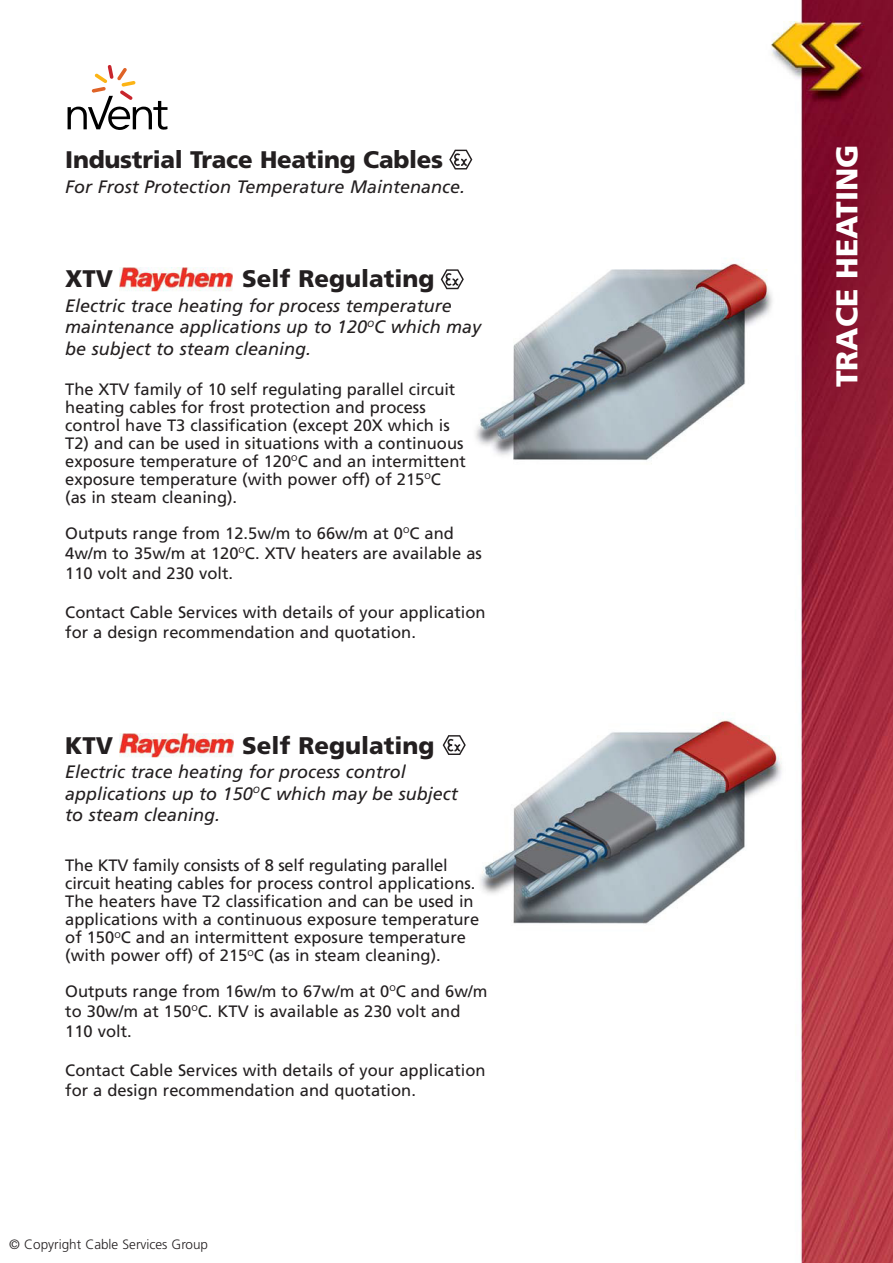
<style>
.page{position:relative;width:893px;height:1263px;background:#fff}
.page>*{position:absolute;margin:0;border:0;box-sizing:border-box;transform-origin:0 0}
.t1{font:900 30px "Frutiger";color:#fff}
.t2{font:900 24px "Frutiger";color:#231f20}
.t3{font:italic 18px/21.6px "Frutiger";color:#231f20}
.t4{font:16.5px/18px "Frutiger";color:#231f20}
.t5{font:300 13.5px "Frutiger";color:#231f20}
</style>
<div class="page">
<img style="left:771px;top:0;width:122px;height:1263px">
<img style="left:475px;top:247px;width:310px;height:242px">
<img style="left:480px;top:713px;width:305px;height:234px">
<svg style="left:440px;top:279px;width:19px;height:11px"></svg>
<svg style="left:441px;top:269px;width:23px;height:20px"></svg>
<svg style="left:443px;top:735px;width:23px;height:20px"></svg>
<img style="left:119px;top:268px;width:114px;height:23px">
<img style="left:119px;top:734px;width:114px;height:23px">
<svg style="left:454px;top:149px;width:19px;height:21px"></svg>
<svg style="left:449px;top:150px;width:23px;height:19px"></svg>
<svg style="left:68px;top:65px;width:99px;height:65px"></svg>
<h2 class="t2" style="left:65px;top:145px;width:379px">Industrial Trace Heating Cables</h2>
<p class="t3" style="left:65px;top:176px;width:401px">For Frost Protection Temperature Maintenance.</p>
<h2 class="t2" style="left:65px;top:264px;width:50px">XTV</h2>
<h2 class="t2" style="left:242px;top:264px;width:194px">Self Regulating</h2>
<p class="t3" style="left:65px;top:295px;width:417px">Electric trace heating for process temperature maintenance applications up to 120<sup>O</sup>C which may be subject to steam cleaning.</p>
<p class="t4" style="left:65px;top:381px;width:402px">The XTV family of 10 self regulating parallel circuit heating cables for frost protection and process control have T3 classification (except 20X which is T2) and can be used in situations with a continuous exposure temperature of 120<sup>O</sup>C and an intermittent exposure temperature (with power off) of 215<sup>O</sup>C (as in steam cleaning).</p>
<p class="t4" style="left:65px;top:523px;width:418px;line-height:19.8px">Outputs range from 12.5w/m to 66w/m at 0<sup>O</sup>C and<br>4w/m to 35w/m at 120<sup>O</sup>C. XTV heaters are available as<br>110 volt and 230 volt.</p>
<p class="t4" style="left:65px;top:603px;width:422px;line-height:19.8px">Contact Cable Services with details of your application for a design recommendation and quotation.</p>
<h2 class="t2" style="left:65px;top:731px;width:50px">KTV</h2>
<h2 class="t2" style="left:242px;top:731px;width:194px">Self Regulating</h2>
<p class="t3" style="left:65px;top:761px;width:394px">Electric trace heating for process control applications up to 150<sup>O</sup>C which may be subject to steam cleaning.</p>
<p class="t4" style="left:65px;top:857px;width:415px">The KTV family consists of 8 self regulating parallel circuit heating cables for process control applications.<br>The heaters have T2 classification and can be used in applications with a continuous exposure temperature of 150<sup>O</sup>C and an intermittent exposure temperature (with power off) of 215<sup>O</sup>C (as in steam cleaning).</p>
<p class="t4" style="left:65px;top:981px;width:424px;line-height:19.8px">Outputs range from 16w/m to 67w/m at 0<sup>O</sup>C and 6w/m to 30w/m at 150<sup>O</sup>C. KTV is available as 230 volt and<br>110 volt.</p>
<p class="t4" style="left:65px;top:1061px;width:422px;line-height:19.8px">Contact Cable Services with details of your application for a design recommendation and quotation.</p>
<p class="t5" style="left:9px;top:1236px;width:200px">© Copyright Cable Services Group</p>
<h1 class="t1" style="left:829px;top:387px;width:245px;rotate:-90deg">TRACE HEATING</h1>
</div>
